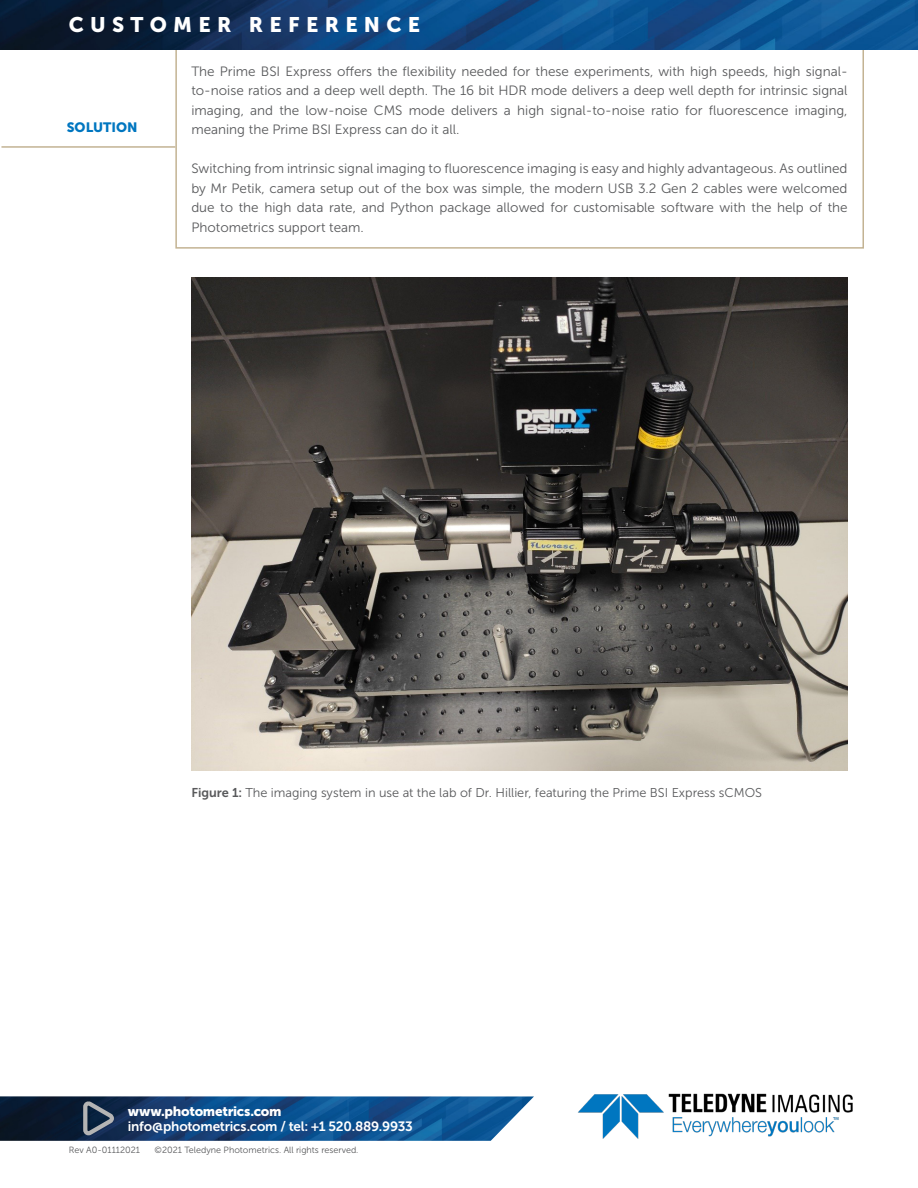
<style>
.page{position:relative;width:918px;height:1188px;background:#fff}
.page>*{position:absolute;margin:0;border:0;box-sizing:border-box;transform-origin:0 0}
.t1{font:21px "Museo Sans 900";letter-spacing:.3em;color:#fff}
.t2{font:13.5px/19.5px "Museo Sans 300";color:#58595b;text-align:justify}
.t3{font:13.5px "Museo Sans 700";letter-spacing:-.015em;color:#fff}
.t4{font:13.5px "Museo Sans 900";letter-spacing:-.02em;color:#fff}
.t5{font:13.5px "Museo Sans 900";color:#0076c0}
.t6{font:12.75px "Museo Sans 300";color:#58595b}
.t7{font:9px "Museo Sans 300";color:#58595b}
.s1{font-family:"Museo Sans 700"}
</style>
<div class="page">
<hr style="left:1px;top:146px;width:174px;height:2px;background:#c3b393">
<div style="left:175px;top:47px;width:689px;height:202px;border:2px solid #c3b393"></div>
<img style="left:0;top:0;width:918px;height:49px">
<img style="left:578px;top:1093px;width:275px;height:46px">
<img style="left:0;top:1096px;width:534px;height:45px">
<svg style="left:83px;top:1101px;width:31px;height:34px"></svg>
<img style="left:191px;top:278px;width:657px;height:492px">
<p class="t1" style="left:69px;top:13px;width:353px">CUSTOMER REFERENCE</p>
<p class="t5" style="left:67px;top:119px;width:72px">SOLUTION</p>
<p class="t2" style="left:191px;top:61px;width:658px">The Prime BSI Express offers the flexibility needed for these experiments, with high speeds, high signal&shy;to-noise ratios and a deep well depth. The 16 bit HDR mode delivers a deep well depth for intrinsic signal imaging, and the low-noise CMS mode delivers a high signal-to-noise ratio for fluorescence imaging, meaning the Prime BSI Express can do it all.</p>
<p class="t2" style="left:191px;top:159px;width:658px">Switching from intrinsic signal imaging to fluorescence imaging is easy and highly advantageous. As outlined by Mr Petik, camera setup out of the box was simple, the modern USB 3.2 Gen 2 cables were welcomed due to the high data rate, and Python package allowed for customisable software with the help of the Photometrics support team.</p>
<p class="t6" style="left:191px;top:785px;width:572px"><span class="s1">Figure 1:</span> The imaging system in use at the lab of Dr. Hillier, featuring the Prime BSI Express sCMOS</p>
<p class="t4" style="left:128px;top:1104px;width:155px">www.photometrics.com</p>
<p class="t3" style="left:128px;top:1119px;width:287px">info@photometrics.com / tel: +1 520.889.9933</p>
<p class="t7" style="left:69px;top:1145px;width:73px">Rev A0-01112021</p>
<p class="t7" style="left:155px;top:1145px;width:205px">©2021 Teledyne Photometrics. All rights reserved.</p>
</div>
